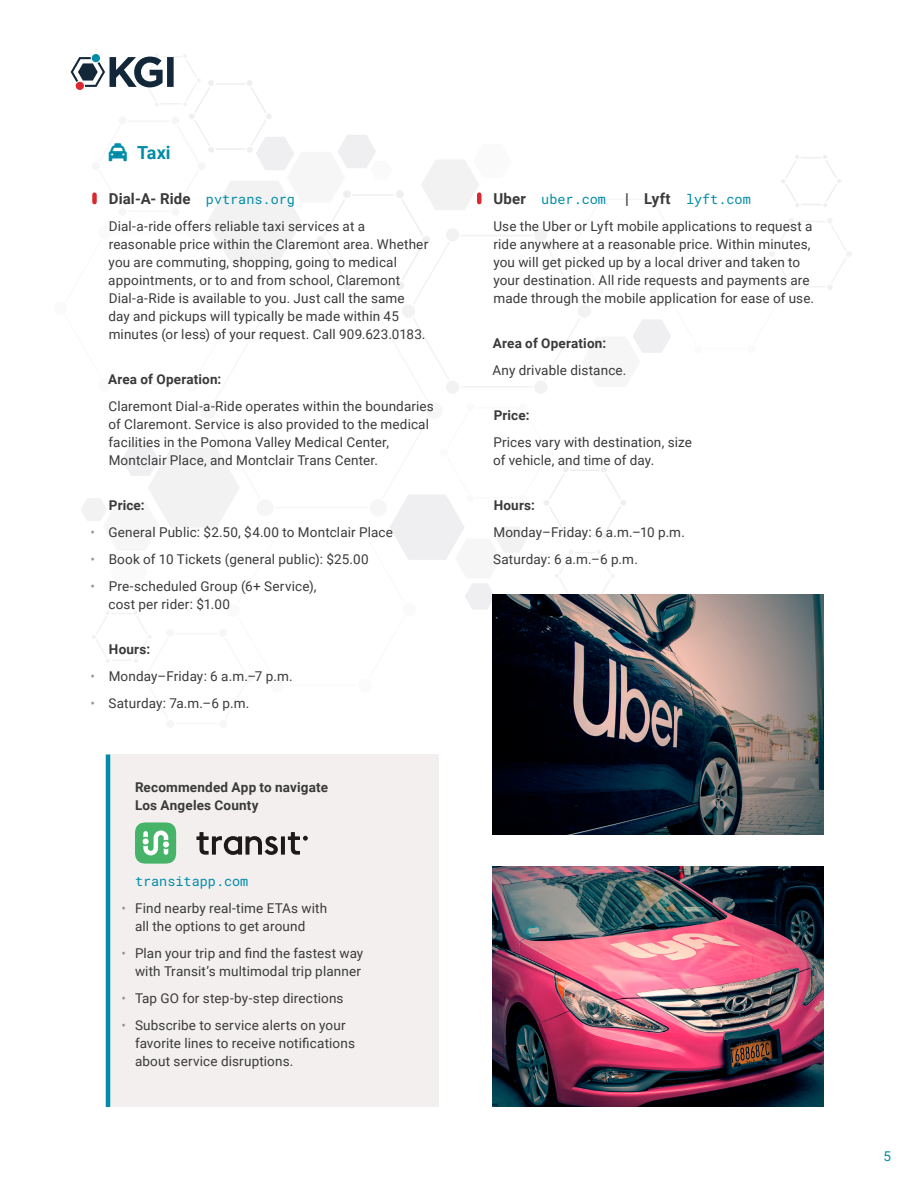
<style>
.page{position:relative;width:918px;height:1188px;background:#fff}
.page>*{position:absolute;margin:0;border:0;box-sizing:border-box;transform-origin:0 0}
.t1{font:700 18px "Roboto";color:#008ca8}
.t2{font:700 15px "Roboto";letter-spacing:.005em;color:#393a39}
.t3{font:13.5px/18px "Roboto";letter-spacing:.01em;color:#393a39}
.t4{font:700 13.5px/18px "Roboto";letter-spacing:.015em;color:#393a39}
.t5{font:13.5px "Roboto Mono";color:#008ca8}
.t6{font:13.5px "Roboto";color:#008ca8}
.s1{font-family:"Roboto Mono";font-weight:400;font-size:13.5px;color:#008ca8}
.s2{color:#969798}
.s3{font-family:"Roboto";font-weight:700;font-size:15px;color:#393a39}
</style>
<div class="page">
<svg style="left:781px;top:155px;width:60px;height:52px"></svg>
<div style="left:166px;top:720px;width:8px;height:8px;background:#f6f6f7;border-radius:50%"></div>
<div style="left:219px;top:720px;width:8px;height:8px;background:#f6f6f7;border-radius:50%"></div>
<hr style="left:176px;top:723px;width:42px;height:1px;background:#dddce0">
<div style="left:694px;top:345px;width:8px;height:8px;background:#fafafb;border-radius:50%"></div>
<div style="left:747px;top:345px;width:8px;height:8px;background:#fafafb;border-radius:50%"></div>
<div style="left:774px;top:300px;width:8px;height:8px;background:#fafafb;border-radius:50%"></div>
<div style="left:694px;top:254px;width:8px;height:8px;background:#fafafb;border-radius:50%"></div>
<div style="left:747px;top:254px;width:8px;height:8px;background:#fafafb;border-radius:50%"></div>
<hr style="left:704px;top:348px;width:42px;height:1px;background:#eeedef">
<svg style="left:769px;top:218px;width:83px;height:72px"></svg>
<div style="left:54px;top:302px;width:13px;height:13px;background:#fafafb;border-radius:50%"></div>
<img style="left:493px;top:594px;width:331px;height:241px">
<img style="left:493px;top:866px;width:331px;height:241px">
<div style="left:108px;top:754px;width:331px;height:353px;background:#f3efef"></div>
<svg style="left:196px;top:832px;width:112px;height:23px"></svg>
<svg style="left:135px;top:822px;width:41px;height:42px"></svg>
<hr style="left:106px;top:754px;width:4px;height:353px;background:#008ca8">
<svg style="left:70px;top:54px;width:627px;height:665px"></svg>
<h1 class="t1" style="left:108px;top:140px;width:64px">▼ Taxi</h1>
<p class="t2" style="left:109px;top:188px;width:188px">Dial-A- Ride <span class="s1">pvtrans.org</span></p>
<p class="t3" style="left:108px;top:216px;width:321px">Dial-a-ride offers reliable taxi services at a reasonable price within the Claremont area. Whether you are commuting, shopping, going to medical appointments, or to and from school, Claremont Dial-a-Ride is available to you. Just call the same day and pickups will typically be made within 45 minutes (or less) of your request. Call 909.623.0183.</p>
<p class="t4" style="left:108px;top:369px;width:115px">Area of Operation:</p>
<p class="t3" style="left:108px;top:396px;width:327px">Claremont Dial-a-Ride operates within the boundaries of Claremont. Service is also provided to the medical facilities in the Pomona Valley Medical Center, Montclair Place, and Montclair Trans Center.</p>
<p class="t4" style="left:109px;top:495px;width:37px">Price:</p>
<p class="t3" style="left:91px;top:522px;width:304px"><span class="s2">•</span> General Public: $2.50, $4.00 to Montclair Place</p>
<p class="t3" style="left:91px;top:549px;width:280px"><span class="s2">•</span> Book of 10 Tickets (general public): $25.00</p>
<p class="t3" style="left:108px;top:576px;width:210px;text-indent:-18px"><span class="s2">•</span> Pre-scheduled Group (6+ Service), cost per rider: $1.00</p>
<p class="t4" style="left:109px;top:639px;width:43px">Hours:</p>
<p class="t3" style="left:91px;top:666px;width:204px"><span class="s2">•</span> Monday–Friday: 6 a.m.–7 p.m.</p>
<p class="t3" style="left:91px;top:693px;width:160px"><span class="s2">•</span> Saturday: 7a.m.–6 p.m.</p>
<p class="t4" style="left:135px;top:777px;width:195px">Recommended App to navigate<br>Los Angeles County</p>
<p class="t5" style="left:135px;top:872px;width:115px">transitapp.com</p>
<p class="t3" style="left:135px;top:899px;width:194px;text-indent:-14px"><span class="s2">•</span> Find nearby real-time ETAs with all the options to get around</p>
<p class="t3" style="left:122px;top:944px;width:243px;text-align:right"><span class="s2">•</span> Plan your trip and find the fastest way with Transit’s multimodal trip planner</p>
<p class="t3" style="left:122px;top:989px;width:224px"><span class="s2">•</span> Tap GO for step-by-step directions</p>
<p class="t3" style="left:135px;top:1016px;width:221px;text-indent:-14px"><span class="s2">•</span> Subscribe to service alerts on your favorite lines to receive notifications about service disruptions.</p>
<p class="t5" style="left:494px;top:189px;width:114px"><span class="s3">Uber</span> uber.com</p>
<p class="t5" style="left:625px;top:189px;width:127px"><span class="s3">| Lyft</span> lyft.com</p>
<p class="t3" style="left:493px;top:216px;width:322px">Use the Uber or Lyft mobile applications to request a ride anywhere at a reasonable price. Within minutes, you will get picked up by a local driver and taken to your destination. All ride requests and payments are made through the mobile application for ease of use.</p>
<p class="t4" style="left:493px;top:333px;width:115px">Area of Operation:</p>
<p class="t3" style="left:492px;top:360px;width:136px">Any drivable distance.</p>
<p class="t4" style="left:494px;top:405px;width:37px">Price:</p>
<p class="t3" style="left:493px;top:432px;width:200px">Prices vary with destination, size of vehicle, and time of day.</p>
<p class="t4" style="left:494px;top:495px;width:43px">Hours:</p>
<p class="t3" style="left:493px;top:518px;width:193px;line-height:27px">Monday–Friday: 6 a.m.–10 p.m.<br>Saturday: 6 a.m.–6 p.m.</p>
<p class="t6" style="left:883px;top:1147px;width:9px">5</p>
</div>
